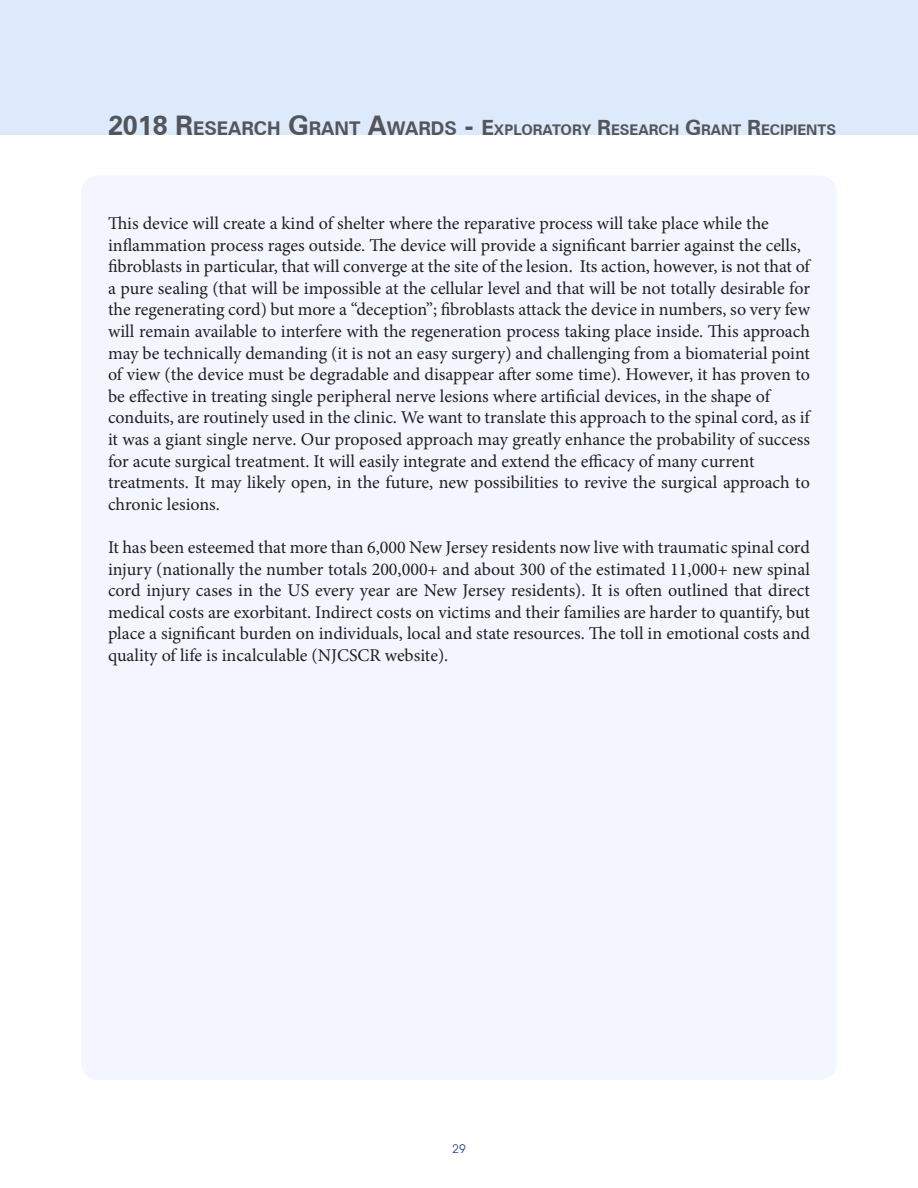
<style>
.page{position:relative;width:918px;height:1188px;background:#fff}
.page>*{position:absolute;margin:0;border:0;box-sizing:border-box;transform-origin:0 0}
.t1{font:18px/21.6px "Minion Pro";color:#231f20;text-align:justify}
.t2{font:700 14.7px "Zurich BT";color:#54555a}
.t3{font:12px "Avant Garde IT Cby BT";color:#253f8e}
.s1{font-size:27px}
.s2{font-size:18.9px}
.s3{font-size:21px}
</style>
<div class="page">
<div style="left:0;top:0;width:918px;height:135px;background:#dceafb"></div>
<div style="left:81px;top:176px;width:756px;height:904px;background:#f3f6fe;border-radius:18px"></div>
<p class="t2" style="left:108px;top:121px;width:730px"><span class="s1">2018 R</span><span class="s2">ESEARCH</span> <span class="s1">G</span><span class="s2">RANT</span> <span class="s1">A</span><span class="s2">WARDS</span> <span class="s1">-</span> <span class="s3">E</span>XPLORATORY <span class="s3">R</span>ESEARCH <span class="s3">G</span>RANT <span class="s3">R</span>ECIPIENTS</p>
<p class="t1" style="left:108px;top:213px;width:662px">This device will create a kind of shelter where the reparative process will take place while the</p>
<p class="t1" style="left:108px;top:234px;width:694px">inflammation process rages outside. The device will provide a significant barrier against the cells,</p>
<p class="t1" style="left:108px;top:256px;width:704px">fibroblasts in particular, that will converge at the site of the lesion. Its action, however, is not that of a pure sealing (that will be impossible at the cellular level and that will be not totally desirable for the regenerating cord) but more a “deception”; fibroblasts attack the device in numbers, so very few will remain available to interfere with the regeneration process taking place inside. This approach may be technically demanding (it is not an easy surgery) and challenging from a biomaterial point of view (the device must be degradable and disappear after some time). However, it has proven to be effective in treating single peripheral nerve lesions where artificial devices, in the shape of</p>
<p class="t1" style="left:108px;top:407px;width:703px">conduits, are routinely used in the clinic. We want to translate this approach to the spinal cord, as if it was a giant single nerve. Our proposed approach may greatly enhance the probability of success for acute surgical treatment. It will easily integrate and extend the efficacy of many current</p>
<p class="t1" style="left:108px;top:472px;width:703px">treatments. It may likely open, in the future, new possibilities to revive the surgical approach to chronic lesions.</p>
<p class="t1" style="left:108px;top:537px;width:704px">It has been esteemed that more than 6,000 New Jersey residents now live with traumatic spinal cord injury (nationally the number totals 200,000+ and about 300 of the estimated 11,000+ new spinal cord injury cases in the US every year are New Jersey residents). It is often outlined that direct medical costs are exorbitant. Indirect costs on victims and their families are harder to quantify, but place a significant burden on individuals, local and state resources. The toll in emotional costs and quality of life is incalculable (NJCSCR website).</p>
<p class="t3" style="left:452px;top:1141px;width:15px">29</p>
</div>
